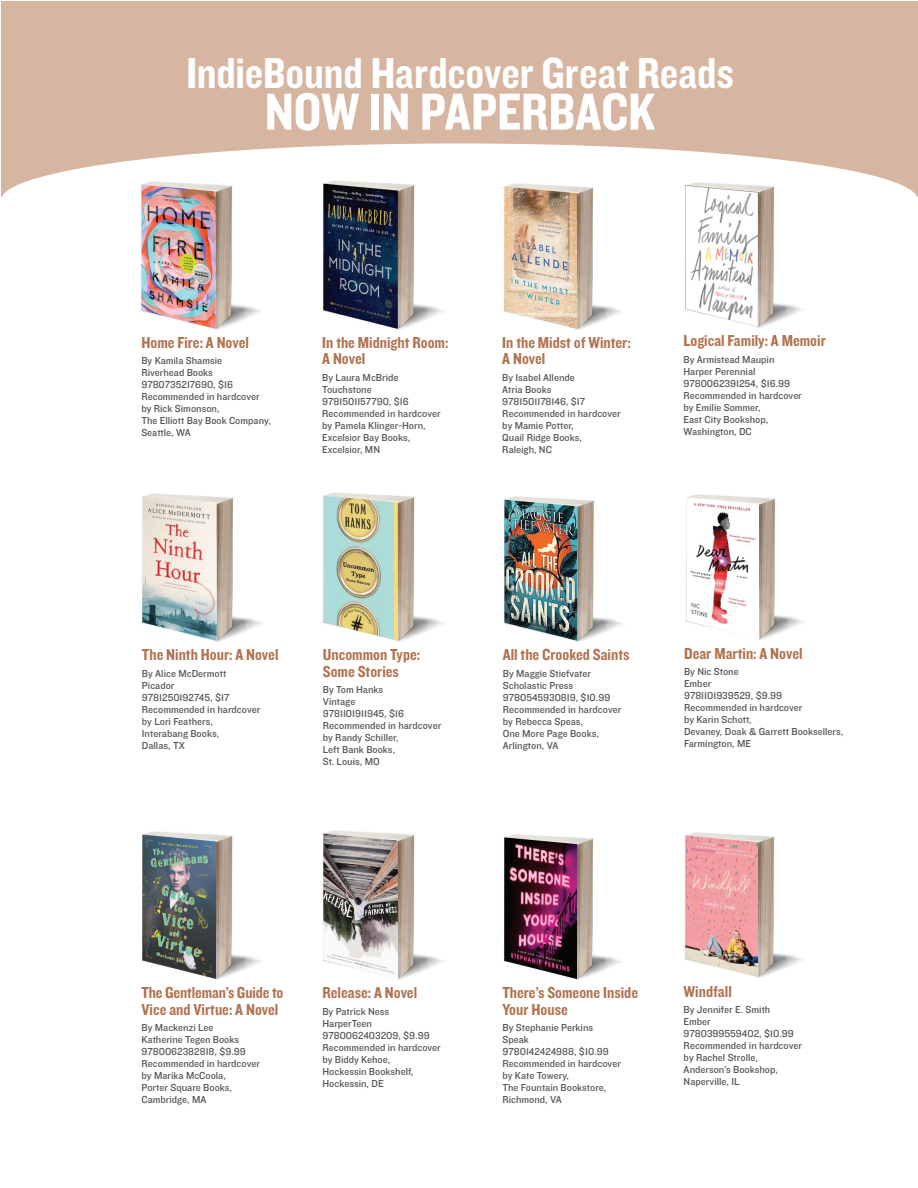
<style>
.page{position:relative;width:918px;height:1188px;background:#fff}
.page>*{position:absolute;margin:0;border:0;box-sizing:border-box;transform-origin:0 0}
.t1{font:54px "Knockout 50 Welterweight";letter-spacing:-.005em;color:#fff}
.t2{font:45px "Knockout 50 Welterweight";letter-spacing:-.005em;color:#fff}
.NIP_Title{font:16.5px/16.5px "Knockout 50 Welterweight";color:#b17350}
.NIP_Text{font:10.5px/12px "Knockout 31 Junior Middlewt";color:#57585a}
</style>
<div class="page">
<div style="left:1px;top:1px;width:917px;height:195px;background:#d7b6a1"></div>
<div style="left:1px;top:143px;width:917px;height:114px;background:#fff;border-radius:50%"></div>
<img style="left:141px;top:181px;width:121px;height:149px">
<img style="left:323px;top:180px;width:121px;height:150px">
<img style="left:504px;top:183px;width:118px;height:147px">
<img style="left:685px;top:182px;width:118px;height:146px">
<img style="left:142px;top:493px;width:121px;height:149px">
<img style="left:323px;top:492px;width:121px;height:150px">
<img style="left:504px;top:496px;width:119px;height:146px">
<img style="left:686px;top:494px;width:118px;height:146px">
<img style="left:142px;top:831px;width:120px;height:149px">
<img style="left:323px;top:830px;width:121px;height:150px">
<img style="left:504px;top:834px;width:118px;height:146px">
<img style="left:685px;top:832px;width:118px;height:146px">
<p class="t2" style="left:186px;top:43px;width:549px">IndieBound Hardcover Great Reads</p>
<p class="t1" style="left:265px;top:76px;width:392px">NOW IN PAPERBACK</p>
<p class="NIP_Title" style="left:141px;top:334px;width:109px">Home Fire: A Novel</p>
<p class="NIP_Text" style="left:141px;top:354px;width:131px">By Kamila Shamsie<br>Riverhead Books<br>9780735217690, $16<br>Recommended in hardcover by Rick Simonson,<br>The Elliott Bay Book Company,<br>Seattle, WA</p>
<p class="NIP_Title" style="left:322px;top:334px;width:128px">In the Midnight Room:<br>A Novel</p>
<p class="NIP_Text" style="left:322px;top:371px;width:120px">By Laura McBride<br>Touchstone<br>9781501157790, $16<br>Recommended in hardcover by Pamela Klinger-Horn,<br>Excelsior Bay Books,<br>Excelsior, MN</p>
<p class="NIP_Title" style="left:502px;top:334px;width:130px">In the Midst of Winter:<br>A Novel</p>
<p class="NIP_Text" style="left:502px;top:371px;width:120px">By Isabel Allende<br>Atria Books<br>9781501178146, $17<br>Recommended in hardcover by Mamie Potter,<br>Quail Ridge Books,<br>Raleigh, NC</p>
<p class="NIP_Title" style="left:683px;top:332px;width:144px">Logical Family: A Memoir</p>
<p class="NIP_Text" style="left:683px;top:353px;width:120px">By Armistead Maupin<br>Harper Perennial<br>9780062391254, $16.99<br>Recommended in hardcover by Emilie Sommer,<br>East City Bookshop,<br>Washington, DC</p>
<p class="NIP_Title" style="left:142px;top:646px;width:138px">The Ninth Hour: A Novel</p>
<p class="NIP_Text" style="left:142px;top:667px;width:120px">By Alice McDermott<br>Picador<br>9781250192745, $17<br>Recommended in hardcover by Lori Feathers,<br>Interabang Books,<br>Dallas, TX</p>
<p class="NIP_Title" style="left:323px;top:646px;width:99px">Uncommon Type:<br>Some Stories</p>
<p class="NIP_Text" style="left:323px;top:683px;width:62px">By Tom Hanks</p>
<p class="NIP_Text" style="left:323px;top:695px;width:34px">Vintage</p>
<p class="NIP_Text" style="left:323px;top:707px;width:83px">9781101911945, $16</p>
<p class="NIP_Text" style="left:323px;top:719px;width:120px">Recommended in hardcover</p>
<p class="NIP_Text" style="left:323px;top:731px;width:77px">by Randy Schiller,</p>
<p class="NIP_Text" style="left:323px;top:743px;width:74px">Left Bank Books,</p>
<p class="NIP_Text" style="left:323px;top:755px;width:58px">St. Louis, MO</p>
<p class="NIP_Title" style="left:503px;top:646px;width:128px">All the Crooked Saints</p>
<p class="NIP_Text" style="left:503px;top:667px;width:120px">By Maggie Stiefvater<br>Scholastic Press<br>9780545930819, $10.99<br>Recommended in hardcover by Rebecca Speas,<br>One More Page Books,<br>Arlington, VA</p>
<p class="NIP_Title" style="left:684px;top:645px;width:120px">Dear Martin: A Novel</p>
<p class="NIP_Text" style="left:684px;top:665px;width:161px">By Nic Stone<br>Ember<br>9781101939529, $9.99<br>Recommended in hardcover<br>by Karin Schott,<br>Devaney, Doak &amp; Garrett Booksellers,<br>Farmington, ME</p>
<p class="NIP_Title" style="left:142px;top:984px;width:143px">The Gentleman’s Guide to<br>Vice and Virtue: A Novel</p>
<p class="NIP_Text" style="left:142px;top:1021px;width:120px">By Mackenzi Lee<br>Katherine Tegen Books<br>9780062382818, $9.99<br>Recommended in hardcover by Marika McCoola,<br>Porter Square Books,<br>Cambridge, MA</p>
<p class="NIP_Title" style="left:322px;top:984px;width:96px">Release: A Novel</p>
<p class="NIP_Text" style="left:322px;top:1005px;width:120px">By Patrick Ness<br>HarperTeen<br>9780062403209, $9.99<br>Recommended in hardcover by Biddy Kehoe,<br>Hockessin Bookshelf,<br>Hockessin, DE</p>
<p class="NIP_Title" style="left:502px;top:984px;width:137px">There’s Someone Inside<br>Your House</p>
<p class="NIP_Text" style="left:502px;top:1021px;width:92px">By Stephanie Perkins<br>Speak</p>
<p class="NIP_Text" style="left:502px;top:1045px;width:120px">9780142424988, $10.99<br>Recommended in hardcover by Kate Towery,<br>The Fountain Bookstore,<br>Richmond, VA</p>
<p class="NIP_Title" style="left:684px;top:982px;width:50px">Windfall</p>
<p class="NIP_Text" style="left:684px;top:1003px;width:120px">By Jennifer E. Smith<br>Ember<br>9780399559402, $10.99<br>Recommended in hardcover by Rachel Strolle,<br>Anderson’s Bookshop,<br>Naperville, IL</p>
</div>
